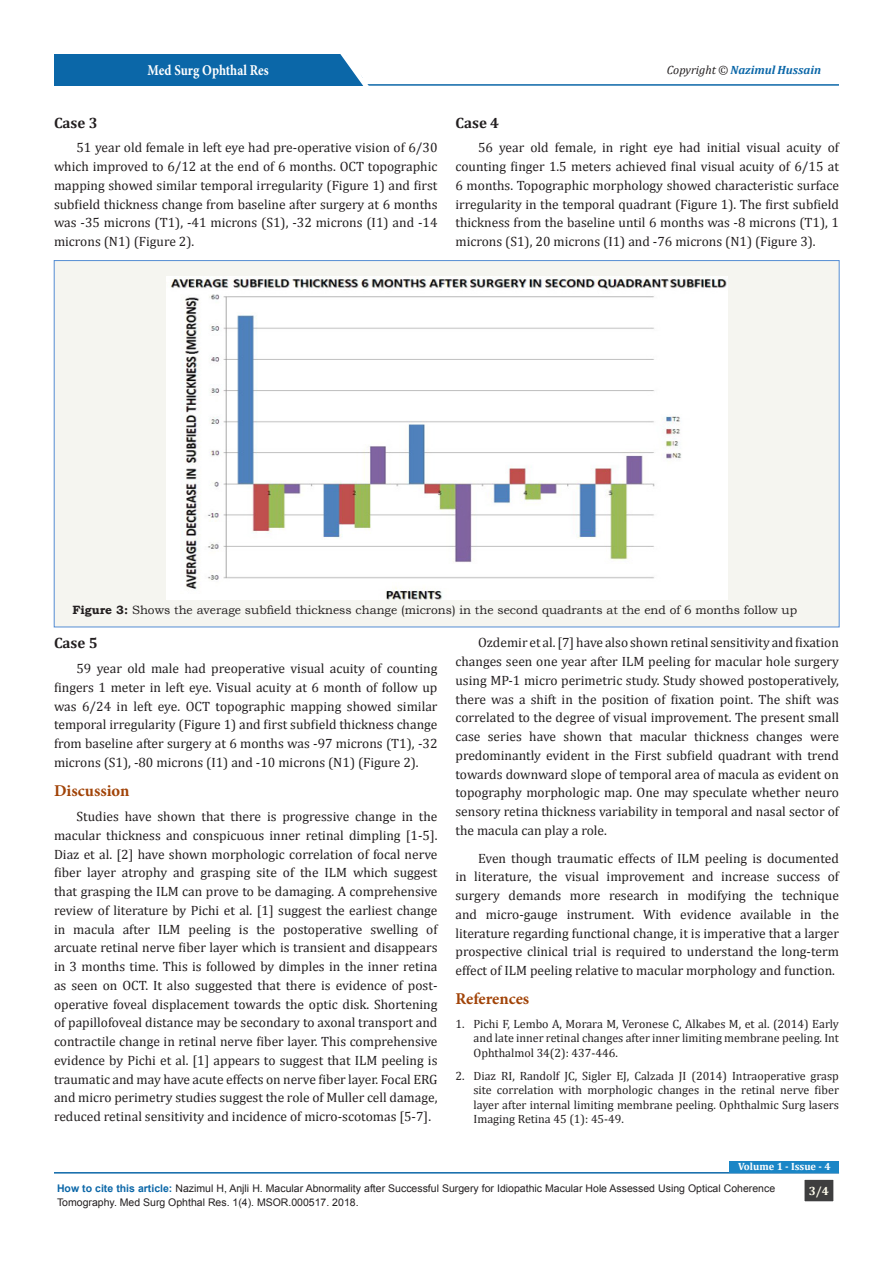
<style>
.page{position:relative;width:893px;height:1263px;background:#fff}
.page>*{position:absolute;margin:0;border:0;box-sizing:border-box;transform-origin:0 0}
.t1{font:700 16.5px "Minion Pro";color:#a14307}
.t2{font:700 15px "Minion Pro";color:#fff;scale:.86 1}
.t3{font:700 15px "Cambria";color:#231f20}
.t4{font:13.5px/18.8px "Cambria";color:#231f20;text-align:justify}
.t5{font:12px/14.4px "Cambria";color:#231f20;text-align:justify}
.t6{font:12px "Bookman Old Style";color:#231f20}
.t7{font:italic 700 12px "Cambria";color:#0b67a8}
.t8{font:700 12px "Cambria";color:#fffdee}
.t9{font:10.5px "Arial";color:#231f20}
.t10{font:700 10.5px "Cambria";color:#fff}
.s1{font-weight:400;color:#231f20}
.s2{font-weight:700}
.s3{font-weight:700;color:#0b67a8}
</style>
<div class="page">
<hr style="left:54px;top:1172px;width:785px;height:1px;background:#0b67a8">
<div style="left:804px;top:1179px;width:30px;height:23px;background:#3e3e3f"></div>
<div style="left:804px;top:1179px;width:30px;height:23px;border:1px solid #fff"></div>
<hr style="left:206px;top:84px;width:633px;height:2px;background:#0b67a8">
<div style="left:54px;top:54px;width:308px;height:32px;background:#0b67a8"></div>
<svg style="left:340px;top:54px;width:34px;height:32px"></svg>
<div style="left:730px;top:1160px;width:109px;height:12px;background:#1b86c6"></div>
<div style="left:54px;top:261px;width:785px;height:366px;background:#f5f5f0"></div>
<img style="left:166px;top:276px;width:561px;height:324px">
<p class="t2" style="left:148px;top:60px;width:142px">Med Surg Ophthal Res</p>
<p class="t7" style="left:667px;top:61px;width:156px"><span class="s1">Copyright ©</span> Nazimul Hussain</p>
<p class="t3" style="left:54px;top:112px;width:45px">Case 3</p>
<p class="t4" style="left:54px;top:138px;width:385px;text-indent:22px">51 year old female in left eye had pre-operative vision of 6/30 which improved to 6/12 at the end of 6 months. OCT topographic mapping showed similar temporal irregularity (Figure 1) and first subfield thickness change from baseline after surgery at 6 months was -35 microns (T1), -41 microns (S1), -32 microns (I1) and -14 microns (N1) (Figure 2).</p>
<p class="t3" style="left:455px;top:112px;width:45px">Case 4</p>
<p class="t4" style="left:455px;top:138px;width:385px;text-indent:22px">56 year old female, in right eye had initial visual acuity of counting finger 1.5 meters achieved final visual acuity of 6/15 at 6 months. Topographic morphology showed characteristic surface irregularity in the temporal quadrant (Figure 1). The first subfield thickness from the baseline until 6 months was -8 microns (T1), 1 microns (S1), 20 microns (I1) and -76 microns (N1) (Figure 3).</p>
<p class="t6" style="left:72px;top:602px;width:726px"><span class="s2">Figure 3:</span> Shows the average subfield thickness change (microns) in the second quadrants at the end of 6 months follow up</p>
<p class="t3" style="left:54px;top:633px;width:45px">Case 5</p>
<p class="t4" style="left:54px;top:659px;width:385px;text-indent:22px">59 year old male had preoperative visual acuity of counting fingers 1 meter in left eye. Visual acuity at 6 month of follow up was 6/24 in left eye. OCT topographic mapping showed similar temporal irregularity (Figure 1) and first subfield thickness change from baseline after surgery at 6 months was -97 microns (T1), -32 microns (S1), -80 microns (I1) and -10 microns (N1) (Figure 2).</p>
<p class="t1" style="left:54px;top:779px;width:77px">Discussion</p>
<p class="t4" style="left:54px;top:807px;width:385px;text-indent:22px">Studies have shown that there is progressive change in the macular thickness and conspicuous inner retinal dimpling [1-5].<br>Diaz et al. [2] have shown morphologic correlation of focal nerve fiber layer atrophy and grasping site of the ILM which suggest that grasping the ILM can prove to be damaging. A comprehensive review of literature by Pichi et al. [1] suggest the earliest change in macula after ILM peeling is the postoperative swelling of arcuate retinal nerve fiber layer which is transient and disappears in 3 months time. This is followed by dimples in the inner retina as seen on OCT. It also suggested that there is evidence of post&shy;operative foveal displacement towards the optic disk. Shortening of papillofoveal distance may be secondary to axonal transport and contractile change in retinal nerve fiber layer. This comprehensive evidence by Pichi et al. [1] appears to suggest that ILM peeling is traumatic and may have acute effects on nerve fiber layer. Focal ERG and micro perimetry studies suggest the role of Muller cell damage, reduced retinal sensitivity and incidence of micro-scotomas [5-7].</p>
<p class="t4" style="left:455px;top:633px;width:385px;text-indent:22px">Ozdemir et al. [7] have also shown retinal sensitivity and fixation changes seen one year after ILM peeling for macular hole surgery using MP-1 micro perimetric study. Study showed postoperatively, there was a shift in the position of fixation point. The shift was correlated to the degree of visual improvement. The present small case series have shown that macular thickness changes were predominantly evident in the First subfield quadrant with trend towards downward slope of temporal area of macula as evident on topography morphologic map. One may speculate whether neuro sensory retina thickness variability in temporal and nasal sector of the macula can play a role.</p>
<p class="t4" style="left:455px;top:848px;width:385px;text-indent:22px">Even though traumatic effects of ILM peeling is documented in literature, the visual improvement and increase success of surgery demands more research in modifying the technique and micro-gauge instrument. With evidence available in the literature regarding functional change, it is imperative that a larger prospective clinical trial is required to understand the long-term effect of ILM peeling relative to macular morphology and function.</p>
<p class="t1" style="left:455px;top:987px;width:75px">References</p>
<p class="t5" style="left:473px;top:1016px;width:367px;text-indent:-18px">1. Pichi F, Lembo A, Morara M, Veronese C, Alkabes M, et al. (2014) Early and late inner retinal changes after inner limiting membrane peeling. Int Ophthalmol 34(2): 437-446.</p>
<p class="t5" style="left:473px;top:1068px;width:367px;text-indent:-18px">2. Diaz RI, Randolf JC, Sigler EJ, Calzada JI (2014) Intraoperative grasp site correlation with morphologic changes in the retinal nerve fiber layer after internal limiting membrane peeling. Ophthalmic Surg lasers Imaging Retina 45 (1): 45-49.</p>
<p class="t10" style="left:738px;top:1159px;width:94px">Volume 1 - Issue - 4</p>
<p class="t9" style="left:57px;top:1182px;width:720px"><span class="s3">How to cite this article:</span> Nazimul H, Anjli H. Macular Abnormality after Successful Surgery for Idiopathic Macular Hole Assessed Using Optical Coherence</p>
<p class="t8" style="left:809px;top:1183px;width:22px">3/4</p>
<p class="t9" style="left:57px;top:1195px;width:303px">Tomography. Med Surg Ophthal Res. 1(4). MSOR.000517. 2018.</p>
</div>
